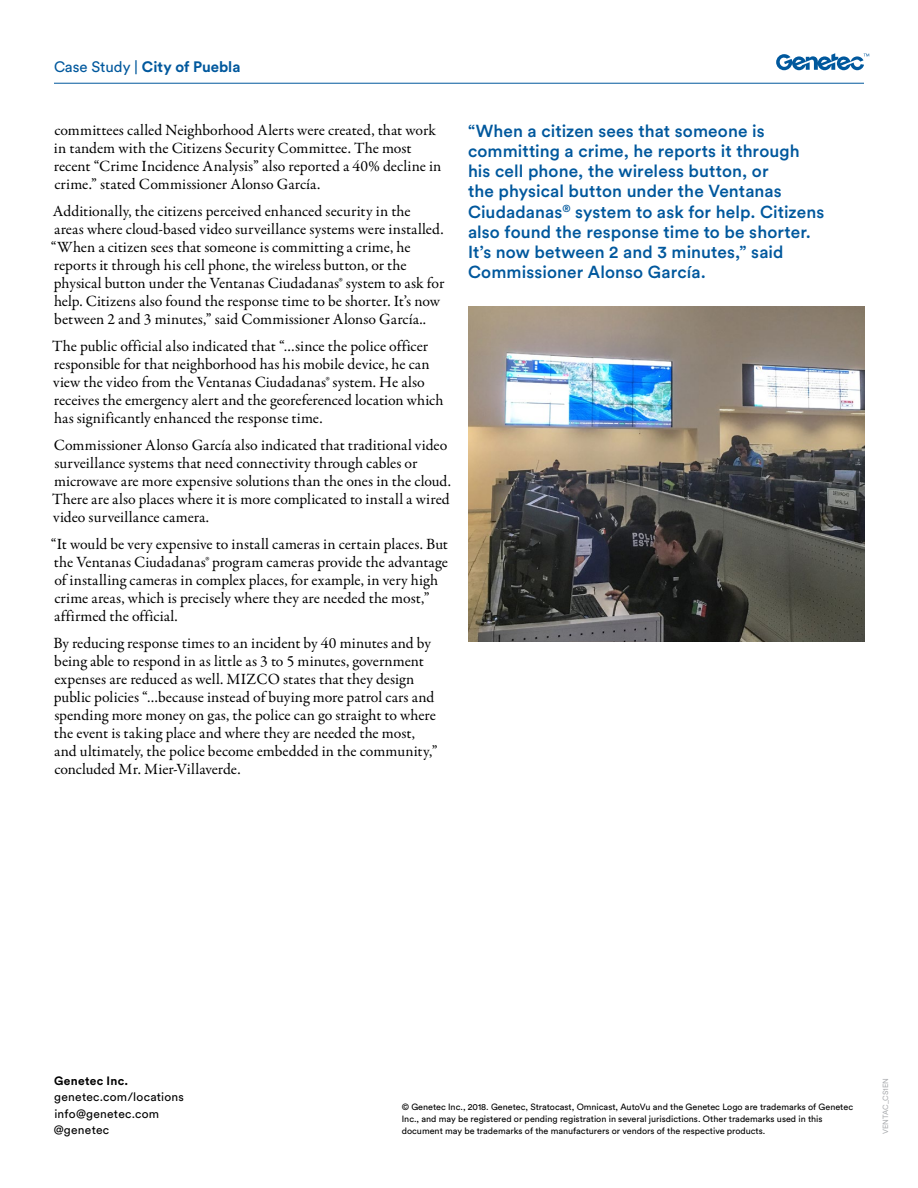
<style>
.page{position:relative;width:918px;height:1188px;background:#fff}
.page>*{position:absolute;margin:0;border:0;box-sizing:border-box;transform-origin:0 0}
.t1{font:500 17.25px/20.2px "Circular Pro";letter-spacing:.005em;color:#00589d}
.Body_Text{font:15.75px/18px "Garamond Premr Pro";color:#000}
.Document_Type{font:700 15px "Circular Pro";color:#00589d}
.Contact_Info_Text{font:12px "Circular Pro";letter-spacing:.02em;color:#000}
.Contact_Info_Heading{font:700 12px "Circular Pro";letter-spacing:.025em;color:#000}
.Copyright{font:9px/12px "Circular Pro";color:#000}
.DOC_CODE{font:7.5px "Circular Pro";color:#adafb2}
.s1{font-weight:400}
</style>
<div class="page">
<hr style="left:54px;top:83px;width:810px;height:1px;background:#00589d">
<svg style="left:776px;top:53px;width:93px;height:17px"></svg>
<img style="left:468px;top:306px;width:397px;height:335px">
<p class="Document_Type" style="left:54px;top:56px;width:188px"><span class="s1">Case Study |</span> City of Puebla</p>
<p class="Body_Text" style="left:54px;top:121px;width:389px">committees called Neighborhood Alerts were created, that work in tandem with the Citizens Security Committee. The most recent “Crime Incidence Analysis” also reported a 40% decline in crime.” stated Commissioner Alonso García.</p>
<p class="Body_Text" style="left:51px;top:202px;width:395px">Additionally, the citizens perceived enhanced security in the<br>areas where cloud-based video surveillance systems were installed. “When a citizen sees that someone is committing a crime, he reports it through his cell phone, the wireless button, or the physical button under the Ventanas Ciudadanas® system to ask for help. Citizens also found the response time to be shorter. It’s now between 2 and 3 minutes,” said Commissioner Alonso García..</p>
<p class="Body_Text" style="left:52px;top:337px;width:393px">The public official also indicated that “…since the police officer responsible for that neighborhood has his mobile device, he can view the video from the Ventanas Ciudadanas® system. He also receives the emergency alert and the georeferenced location which has significantly enhanced the response time.</p>
<p class="Body_Text" style="left:52px;top:436px;width:400px">Commissioner Alonso García also indicated that traditional video surveillance systems that need connectivity through cables or microwave are more expensive solutions than the ones in the cloud.<br>There are also places where it is more complicated to install a wired video surveillance camera.</p>
<p class="Body_Text" style="left:51px;top:535px;width:399px">“It would be very expensive to install cameras in certain places. But the Ventanas Ciudadanas® program cameras provide the advantage of installing cameras in complex places, for example, in very high crime areas, which is precisely where they are needed the most,” affirmed the official.</p>
<p class="Body_Text" style="left:53px;top:634px;width:386px">By reducing response times to an incident by 40 minutes and by being able to respond in as little as 3 to 5 minutes, government expenses are reduced as well. MIZCO states that they design public policies “…because instead of buying more patrol cars and spending more money on gas, the police can go straight to where the event is taking place and where they are needed the most, and ultimately, the police become embedded in the community,” concluded Mr. Mier-Villaverde.</p>
<p class="t1" style="left:468px;top:120px;width:358px">“When a citizen sees that someone is committing a crime, he reports it through his cell phone, the wireless button, or<br>the physical button under the Ventanas Ciudadanas<sup>®</sup> system to ask for help. Citizens also found the response time to be shorter.<br>It’s now between 2 and 3 minutes,” said Commissioner Alonso García.</p>
<p class="Contact_Info_Heading" style="left:54px;top:1072px;width:76px">Genetec Inc.</p>
<p class="Contact_Info_Text" style="left:54px;top:1089px;width:131px">genetec.com/locations</p>
<p class="Contact_Info_Text" style="left:54px;top:1105px;width:106px">info@genetec.com</p>
<p class="Contact_Info_Text" style="left:54px;top:1122px;width:57px">@genetec</p>
<p class="Copyright" style="left:402px;top:1100px;width:453px">© Genetec Inc., 2018. Genetec, Stratocast, Omnicast, AutoVu and the Genetec Logo are trademarks of Genetec<br>Inc., and may be registered or pending registration in several jurisdictions. Other trademarks used in this document may be trademarks of the manufacturers or vendors of the respective products.</p>
<p class="DOC_CODE" style="left:881px;top:1134px;width:58px;rotate:-90deg">VENTAC_CS1EN</p>
</div>
